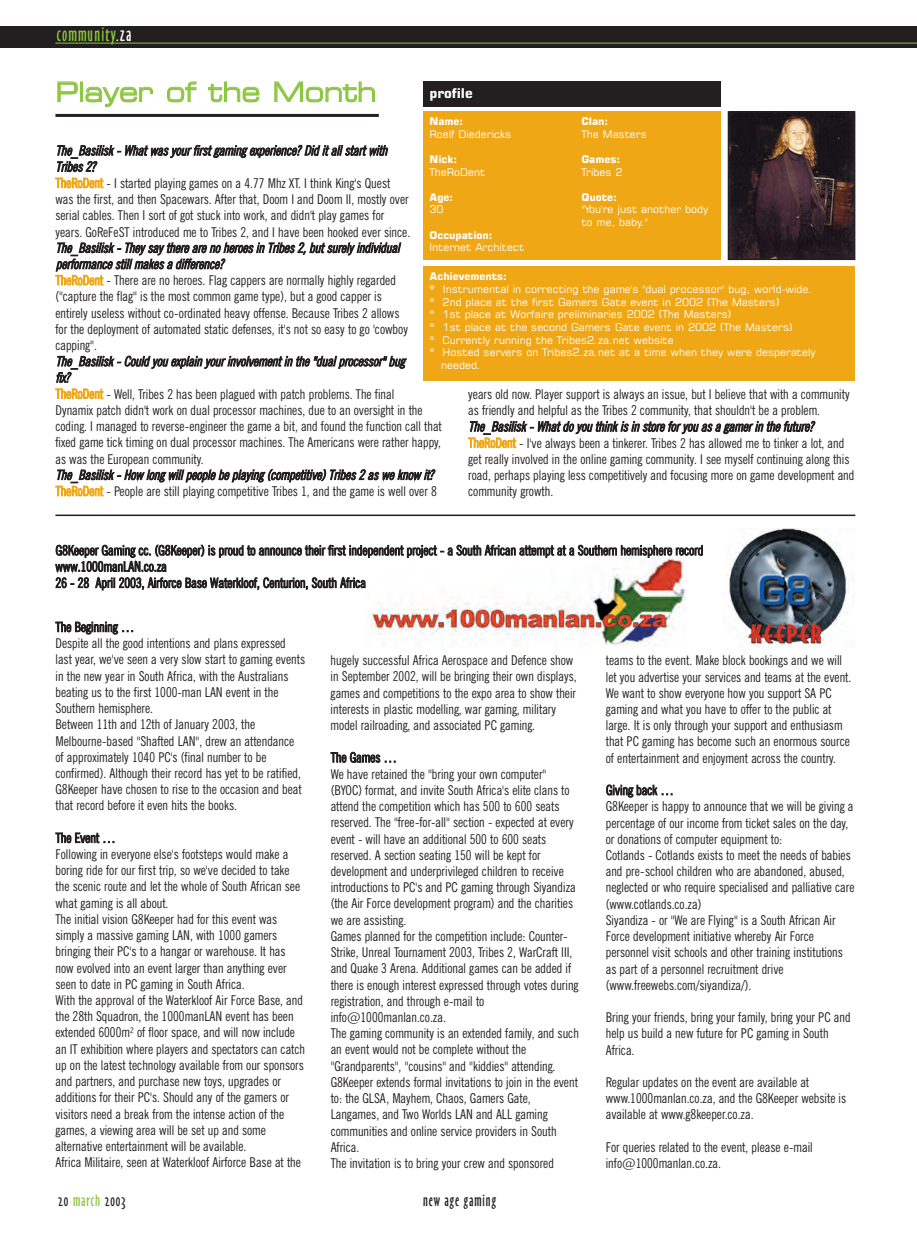
<style>
.page{position:relative;width:917px;height:1239px;background:#fff}
.page>*{position:absolute;margin:0;border:0;box-sizing:border-box;transform-origin:0 0}
.t1{font:27px "TTD7 FO00";color:#8bc63e;scale:.9 1}
.t2{font:18px "TTD7 CO00";letter-spacing:.06em;color:#8bc63e}
.t3{font:15px "TTD7 CO00";letter-spacing:.06em;color:#231f20}
.t4{font:13.5px/16.2px "TTD70 O00";color:#231f20}
.t5{font:italic 13.5px/16.4px "TTD70 O00";color:#231f20}
.t6{font:13.5px "TTD73 O00";color:#fff}
.t7{font:10.5px/12.6px "TTD76 O00";color:#fff}
.t8{font:10.5px "TTD73 O00";color:#fff}
.s1{color:#fff}
.s2{font-style:italic}
.s3{color:#efa715}
.s4{font-style:normal;color:#efa715}
.s5{font-style:normal}
.s6{font-family:"TTD73 O00"}
.s7{color:#8bc63e}
</style>
<div class="page">
<div style="left:855px;top:26px;width:61px;height:21px;background:#231f20"></div>
<hr style="left:55px;top:114px;width:324px;height:3px;background:#231f20">
<div style="left:0;top:26px;width:855px;height:21px;background:#231f20"></div>
<hr style="left:55px;top:43px;width:861px;height:1px;background:#8bc63e">
<hr style="left:55px;top:514px;width:800px;height:2px;background:#231f20">
<div style="left:423px;top:111px;width:298px;height:149px;background:#efa715"></div>
<div style="left:423px;top:81px;width:298px;height:26px;background:#231f20"></div>
<div style="left:423px;top:266px;width:432px;height:115px;background:#efa715"></div>
<img style="left:730px;top:114px;width:122px;height:143px">
<div style="left:727px;top:111px;width:128px;height:149px;border:2px solid #231f20"></div>
<img style="left:727px;top:528px;width:122px;height:119px">
<img style="left:366px;top:558px;width:319px;height:88px">
<h2 class="t2" style="left:57px;top:28px;width:76px">community<span class="s1">.za</span></h2>
<h1 class="t1" style="left:56px;top:82px;width:357px">Player of the Month</h1>
<p class="t6" style="left:429px;top:88px;width:45px">profile</p>
<p class="t8" style="left:581px;top:117px;width:28px">Clan:</p>
<p class="t7" style="left:581px;top:129px;width:67px">The Masters</p>
<p class="t8" style="left:581px;top:155px;width:40px">Games:</p>
<p class="t7" style="left:581px;top:166px;width:43px">Tribes 2</p>
<p class="t8" style="left:581px;top:193px;width:37px">Quote:</p>
<p class="t7" style="left:581px;top:204px;width:128px">"You're just another body to me, baby."</p>
<p class="t8" style="left:429px;top:117px;width:35px">Name:</p>
<p class="t7" style="left:429px;top:129px;width:83px">Roelf Diedericks</p>
<p class="t8" style="left:429px;top:155px;width:29px">Nick:</p>
<p class="t7" style="left:429px;top:166px;width:57px">TheRoDent</p>
<p class="t8" style="left:429px;top:193px;width:25px">Age:</p>
<p class="t7" style="left:429px;top:204px;width:16px">30</p>
<p class="t8" style="left:429px;top:231px;width:64px">Occupation:</p>
<p class="t7" style="left:429px;top:242px;width:96px">Internet Architect</p>
<p class="t4" style="left:55px;top:143px;width:356px"><span class="s2">The_ Basilisk -Whatwas yourfirstgaming experience?Did itallstartwith Tribes 2?<br></span><span class="s3">TheRoDent</span> - I started playing games on a 4.77 Mhz XT. I think King's Quest was the first, and then Spacewars. After that, Doom I and Doom II, mostly over serial cables. Then I sort of got stuck into work, and didn't play games for years. GoReFeST introduced me to Tribes 2, and I have been hooked ever since.</p>
<p class="t4" style="left:55px;top:241px;width:354px"><span class="s2">The_ Basilisk -They say there are no heroes in Tribes 2,butsurely individual performance stillmakes a difference?<br></span><span class="s3">TheRoDent</span> - There are no heroes. Flag cappers are normally highly regarded ("capture the flag" is the most common game type), but a good capper is entirely useless without co-ordinated heavy offense. Because Tribes 2 allows for the deployment of automated static defenses, it's not so easy to go 'cowboy capping".</p>
<p class="t4" style="left:55px;top:354px;width:388px"><span class="s2">The_ Basilisk -Could you explain yourinvolvementin the "dualprocessor"bug<br>fix?<br></span><span class="s3">TheRoDent</span> - Well, Tribes 2 has been plagued with patch problems. The final<br>Dynamix patch didn't work on dual processor machines, due to an oversight in the coding. I managed to reverse-engineer the game a bit, and found the function call that fixed game tick timing on dual processor machines. The Americans were rather happy, as was the European community.</p>
<p class="t5" style="left:56px;top:467px;width:382px">The_ Basilisk -How long willpeople be playing (competitive)Tribes 2 as we know it?<br><span class="s4">TheRoDent</span> <span class="s5">- People are still playing competitive Tribes 1, and the game is well over 8</span></p>
<p class="t8" style="left:429px;top:273px;width:79px">Achievements:</p>
<p class="t7" style="left:429px;top:284px;width:384px"><span class="s6">*</span> Instrumental in correcting the game's "dual processor" bug, world-wide.</p>
<p class="t7" style="left:429px;top:296px;width:351px">* 2nd place at the first Gamers Gate event in 2002 (The Masters)</p>
<p class="t7" style="left:429px;top:309px;width:303px">* 1st place at Worfaire preliminaries 2002 (The Masters)</p>
<p class="t7" style="left:429px;top:322px;width:364px">* 1st place at the second Gamers Gate event in 2002 (The Masters)</p>
<p class="t7" style="left:429px;top:334px;width:246px">* Currently running the Tribes2.za.net website</p>
<p class="t7" style="left:429px;top:347px;width:387px">* Hosted servers on Tribes2.za.net at a time when they were desperately</p>
<p class="t7" style="left:441px;top:360px;width:41px">needed.</p>
<p class="t4" style="left:468px;top:387px;width:383px">years old now. Player support is always an issue, but I believe that with a community as friendly and helpful as the Tribes 2 community, that shouldn't be a problem.</p>
<p class="t4" style="left:468px;top:419px;width:387px"><span class="s2">The_ Basilisk -Whatdo you think is in store foryou as a gamerin the future?<br></span><span class="s3">TheRoDent</span> - I've always been a tinkerer. Tribes 2 has allowed me to tinker a lot, and get really involved in the online gaming community. I see myself continuing along this road, perhaps playing less competitively and focusing more on game development and community growth.</p>
<p class="t4" style="left:55px;top:543px;width:649px">G8Keeper Gaming cc. (G8Keeper) is proud to announce their first independent project - a South African attempt at a Southern hemisphere record www.1000manLAN.co.za<br>26 - 28 April 2003, Airforce Base Waterkloof, Centurion, South Africa</p>
<p class="t4" style="left:55px;top:620px;width:251px">The Beginning …<br>Despite all the good intentions and plans expressed last year, we've seen a very slow start to gaming events in the new year in South Africa, with the Australians beating us to the first 1000-man LAN event in the Southern hemisphere.<br>Between 11th and 12th of January 2003, the Melbourne-based "Shafted LAN", drew an attendance of approximately 1040 PC's (final number to be confirmed). Although their record has yet to be ratified, G8Keeper have chosen to rise to the occasion and beat that record before it even hits the books.</p>
<p class="t4" style="left:55px;top:830px;width:251px">The Event …<br>Following in everyone else's footsteps would make a boring ride for our first trip, so we've decided to take the scenic route and let the whole of South African see what gaming is all about.<br>The initial vision G8Keeper had for this event was simply a massive gaming LAN, with 1000 gamers bringing their PC's to a hangar or warehouse. It has now evolved into an event larger than anything ever seen to date in PC gaming in South Africa.<br>With the approval of the Waterkloof Air Force Base, and the 28th Squadron, the 1000manLAN event has been extended 6000m² of floor space, and will now include an IT exhibition where players and spectators can catch up on the latest technology available from our sponsors and partners, and purchase new toys, upgrades or additions for their PC's. Should any of the gamers or visitors need a break from the intense action of the games, a viewing area will be set up and some alternative entertainment will be available.<br>Africa Militaire, seen at Waterkloof Airforce Base at the</p>
<p class="t4" style="left:330px;top:653px;width:247px">hugely successful Africa Aerospace and Defence show in September 2002, will be bringing their own displays, games and competitions to the expo area to show their interests in plastic modelling, war gaming, military model railroading, and associated PC gaming.</p>
<p class="t4" style="left:330px;top:750px;width:250px">The Games …<br>We have retained the "bring your own computer" (BYOC) format, and invite South Africa's elite clans to attend the competition which has 500 to 600 seats reserved. The "free-for-all" section - expected at every event - will have an additional 500 to 600 seats reserved. A section seating 150 will be kept for development and underprivileged children to receive introductions to PC's and PC gaming through Siyandiza (the Air Force development program) and the charities we are assisting.<br>Games planned for the competition include: Counter-Strike, Unreal Tournament 2003, Tribes 2, WarCraft III, and Quake 3 Arena. Additional games can be added if there is enough interest expressed through votes during registration, and through e-mail to info@1000manlan.co.za.<br>The gaming community is an extended family, and such an event would not be complete without the "Grandparents", "cousins" and "kiddies" attending.<br>G8Keeper extends formal invitations to join in the event to: the GLSA, Mayhem, Chaos, Gamers Gate, Langames, and Two Worlds LAN and ALL gaming communities and online service providers in South Africa.<br>The invitation is to bring your crew and sponsored</p>
<p class="t3" style="left:58px;top:1194px;width:69px">20 <span class="s7">march</span> 2003</p>
<p class="t3" style="left:423px;top:1194px;width:74px">new age gaming</p>
<p class="t4" style="left:605px;top:653px;width:247px">teams to the event. Make block bookings and we will let you advertise your services and teams at the event.<br>We want to show everyone how you support SA PC gaming and what you have to offer to the public at large. It is only through your support and enthusiasm that PC gaming has become such an enormous source of entertainment and enjoyment across the country.</p>
<p class="t4" style="left:605px;top:783px;width:250px">Giving back …<br>G8Keeper is happy to announce that we will be giving a percentage of our income from ticket sales on the day, or donations of computer equipment to:<br>Cotlands - Cotlands exists to meet the needs of babies and pre-school children who are abandoned, abused, neglected or who require specialised and palliative care (www.cotlands.co.za)<br>Siyandiza - or "We are Flying" is a South African Air Force development initiative whereby Air Force personnel visit schools and other training institutions as part of a personnel recruitment drive (www.freewebs.com/siyandiza/).</p>
<p class="t4" style="left:605px;top:1010px;width:246px">Bring your friends, bring your family, bring your PC and help us build a new future for PC gaming in South<br>Africa.</p>
<p class="t4" style="left:605px;top:1075px;width:242px">Regular updates on the event are available at www.1000manlan.co.za, and the G8Keeper website is available at www.g8keeper.co.za.</p>
<p class="t4" style="left:605px;top:1140px;width:208px">For queries related to the event, please e-mail info@1000manlan.co.za.</p>
</div>
